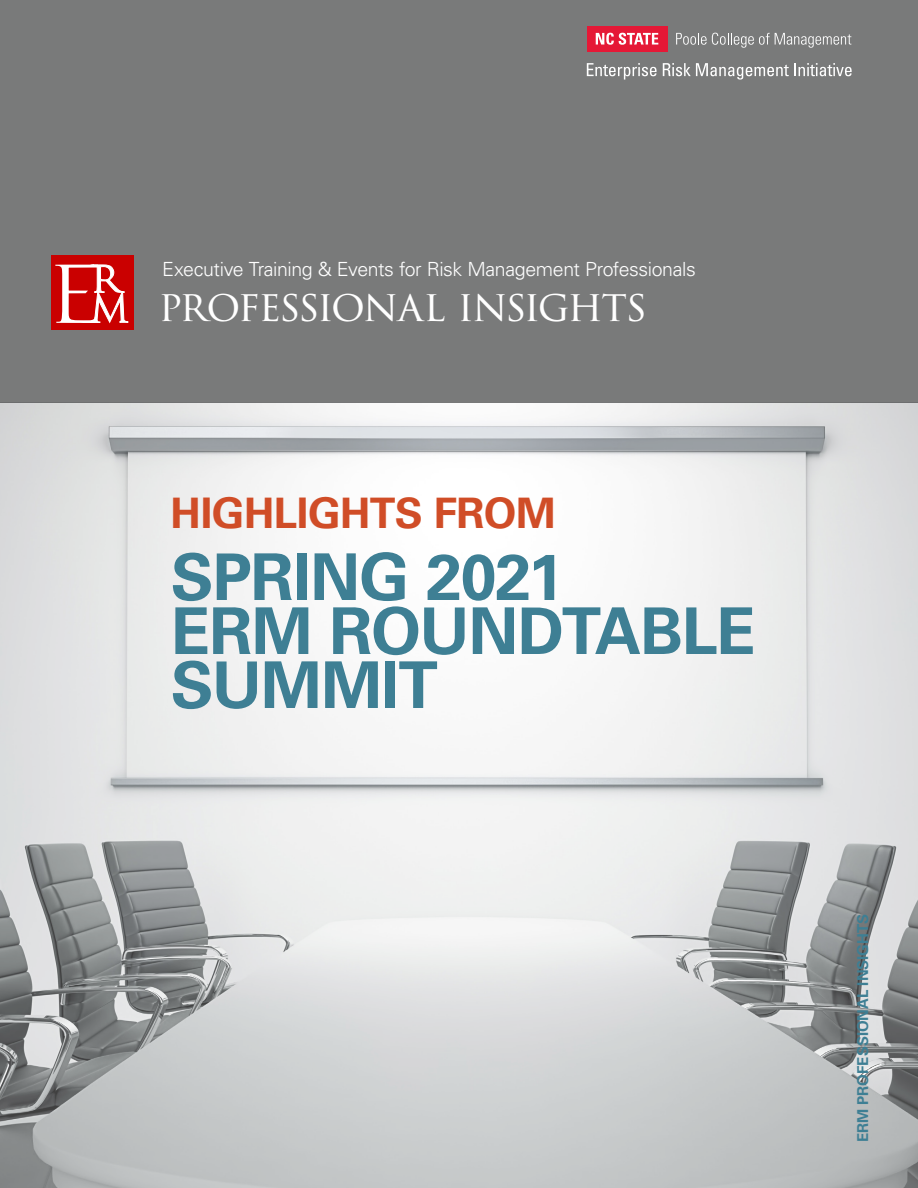
<style>
.page{position:relative;width:918px;height:1188px;background:#fff}
.page>*{position:absolute;margin:0;border:0;box-sizing:border-box;transform-origin:0 0}
.Body_Text{font:700 64.5px/54px "Univers LT Std";letter-spacing:-.02em;color:#3e7f94}
.Body_Text-2{font:42px "Trajan Pro 3";letter-spacing:-.05em;color:#fff}
.Body_Text-3{font:700 42px "Univers LT Std";letter-spacing:-.015em;color:#d04d27}
.Body_Text-4{font:300 19.5px "Univers LT Std";letter-spacing:-.02em;color:#fff}
.Title_-_Align_Left{font:700 15px "Univers LT Std";color:#3e7f94}
</style>
<div class="page">
<img style="left:0;top:402px;width:918px;height:786px">
<div style="left:0;top:0;width:918px;height:402px;background:#797a7a"></div>
<div style="left:51px;top:255px;width:83px;height:74px;background:#ca0000"></div>
<svg style="left:55px;top:264px;width:74px;height:60px"></svg>
<div style="left:587px;top:26px;width:81px;height:26px;background:#e51836"></div>
<svg style="left:596px;top:33px;width:62px;height:12px"></svg>
<svg style="left:676px;top:33px;width:175px;height:15px"></svg>
<svg style="left:587px;top:63px;width:70px;height:17px"></svg>
<svg style="left:663px;top:63px;width:189px;height:17px"></svg>
<p class="Body_Text-4" style="left:162px;top:257px;width:535px">Executive Training &amp; Events for Risk Management Professionals</p>
<p class="Body_Text-2" style="left:159px;top:277px;width:490px">PROFESSIONAL INSIGHTS</p>
<p class="Body_Text-3" style="left:171px;top:489px;width:387px">HIGHLIGHTS FROM</p>
<p class="Body_Text" style="left:171px;top:551px;width:395px">SPRING 2021</p>
<p class="Body_Text" style="left:171px;top:605px;width:586px">ERM ROUNDTABLE<br>SUMMIT</p>
<p class="Title_-_Align_Left" style="left:854px;top:1142px;width:230px;rotate:-90deg">ERM PROFESSIONAL INSIGHTS</p>
</div>
